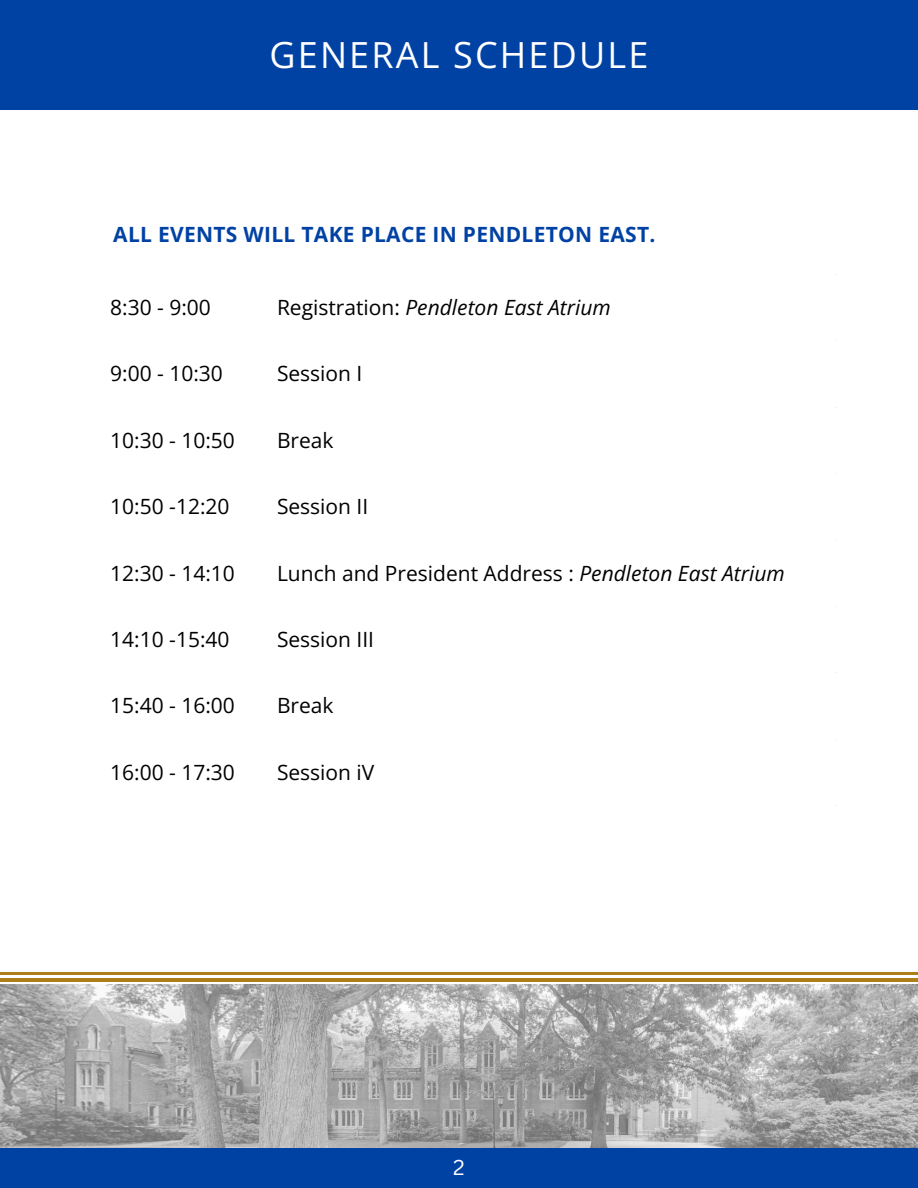
<style>
.page{position:relative;width:918px;height:1188px;background:#fff}
.page>*{position:absolute;margin:0;border:0;box-sizing:border-box;transform-origin:0 0}
.t1{font:36px "Open Sans";letter-spacing:.06em;color:#fff}
.t2{font:21px "Open Sans";color:#000}
.t3{font:700 21px "Open Sans";letter-spacing:.015em;color:#0042a4}
.t4{font:italic 21px "Open Sans";color:#000}
.t5{font:21px "Canva Sans";color:#fff}
.s1{font-style:normal}
.s2{font-style:italic}
</style>
<div class="page">
<div style="left:0;top:0;width:918px;height:109px;background:#0042a4"></div>
<img style="left:0;top:984px;width:918px;height:164px">
<div style="left:0;top:1148px;width:918px;height:40px;background:#0042a4"></div>
<hr style="left:0;top:972px;width:918px;height:2px;background:#af7f17">
<hr style="left:0;top:978px;width:918px;height:3px;background:#af7f17">
<p class="t1" style="left:270px;top:30px;width:380px">GENERAL SCHEDULE</p>
<p class="t3" style="left:113px;top:219px;width:544px">ALL EVENTS WILL TAKE PLACE IN PENDLETON EAST.</p>
<p class="t2" style="left:110px;top:293px;width:102px">8:30 - 9:00</p>
<p class="t4" style="left:277px;top:293px;width:335px"><span class="s1">Registration:</span> Pendleton East Atrium</p>
<p class="t2" style="left:110px;top:359px;width:114px">9:00 - 10:30</p>
<p class="t2" style="left:277px;top:359px;width:87px">Session I</p>
<p class="t2" style="left:110px;top:425px;width:126px">10:30 - 10:50</p>
<p class="t2" style="left:277px;top:425px;width:58px">Break</p>
<p class="t2" style="left:110px;top:492px;width:121px">10:50 -12:20</p>
<p class="t2" style="left:277px;top:492px;width:93px">Session II</p>
<p class="t2" style="left:110px;top:558px;width:126px">12:30 - 14:10</p>
<p class="t2" style="left:277px;top:558px;width:509px">Lunch and President Address : <span class="s2">Pendleton East Atrium</span></p>
<p class="t2" style="left:110px;top:624px;width:121px">14:10 -15:40</p>
<p class="t2" style="left:277px;top:624px;width:99px">Session III</p>
<p class="t2" style="left:110px;top:691px;width:126px">15:40 - 16:00</p>
<p class="t2" style="left:277px;top:691px;width:58px">Break</p>
<p class="t2" style="left:110px;top:757px;width:126px">16:00 - 17:30</p>
<p class="t2" style="left:277px;top:757px;width:99px">Session iV</p>
<p class="t5" style="left:453px;top:1152px;width:13px">2</p>
</div>
